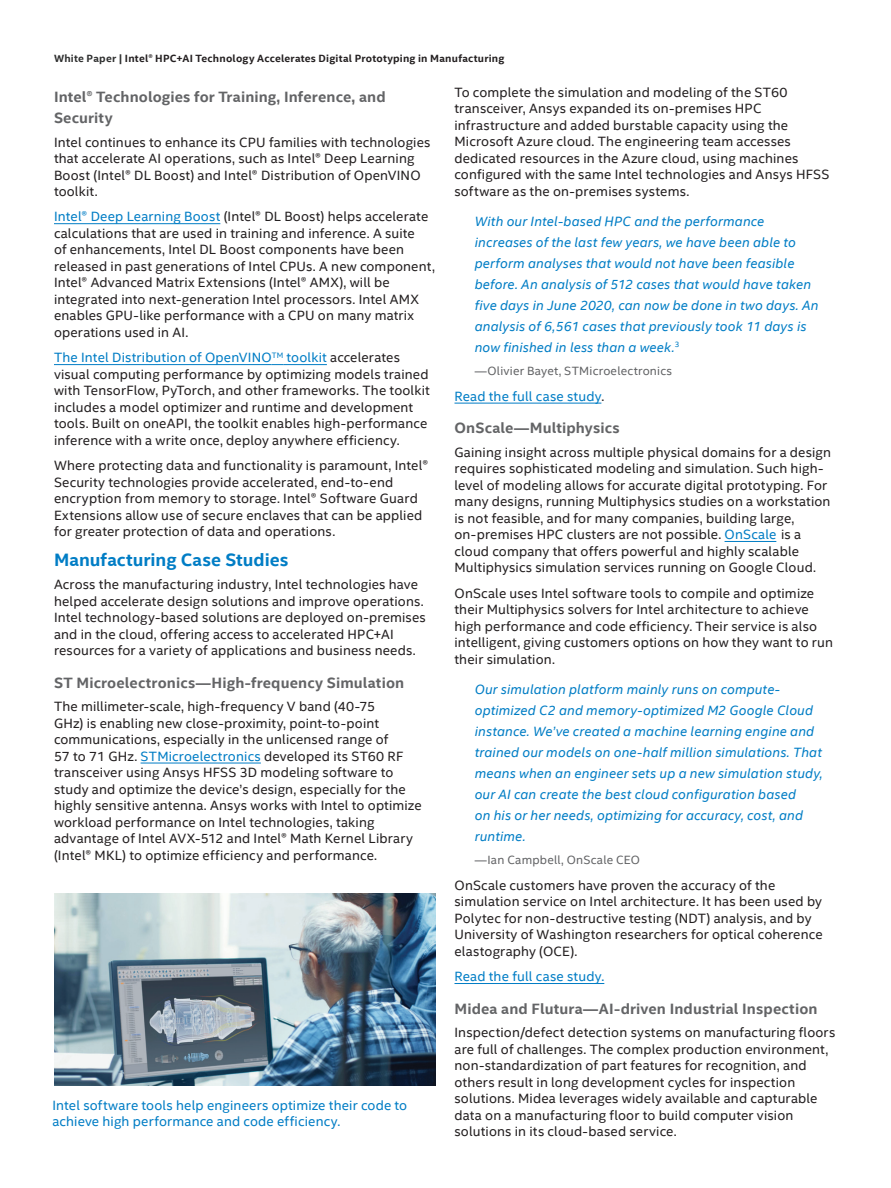
<style>
.page{position:relative;width:891px;height:1188px;background:#fff}
.page>*{position:absolute;margin:0;border:0;box-sizing:border-box;transform-origin:0 0}
.CopyHeaderBlue{font:700 18px "Intel Clear";color:#007dc5}
.CopyHeader2{font:700 15px/21px "Intel Clear";letter-spacing:.01em;color:#636466}
.MainCopy___Caption{font:13.5px/16.5px "Intel Clear";letter-spacing:.01em;color:#231f20}
.pull_quote{font:italic 13.5px/21px "Intel Clear";letter-spacing:.01em;color:#007dc5}
.MainCopy___Caption-2{font:13.5px/16.5px "Intel Clear";letter-spacing:.01em;color:#007dc5}
.quote_attribution{font:12px "Intel Clear";letter-spacing:.02em;color:#636466}
.t1{font:700 10.5px "Intel Clear";letter-spacing:.02em;color:#231f20}
.s1{color:#2e2f2f}
.s2{color:#007dc5}
.s3{color:#231f20}
</style>
<div class="page">
<hr style="left:54px;top:223px;width:166px;height:1px;background:#007dc5">
<hr style="left:54px;top:364px;width:218px;height:1px;background:#007dc5">
<hr style="left:283px;top:364px;width:44px;height:1px;background:#007dc5">
<hr style="left:141px;top:763px;width:120px;height:1px;background:#007dc5">
<hr style="left:454px;top:403px;width:147px;height:1px;background:#007dc5">
<hr style="left:725px;top:541px;width:51px;height:1px;background:#007dc5">
<hr style="left:454px;top:983px;width:150px;height:1px;background:#007dc5">
<img style="left:54px;top:893px;width:381px;height:193px">
<p class="t1" style="left:54px;top:52px;width:452px"><span class="s1">White Paper |</span> Intel® HPC+AI Technology Accelerates Digital Prototyping in Manufacturing</p>
<p class="CopyHeader2" style="left:54px;top:87px;width:333px">Intel® Technologies for Training, Inference, and<br>Security</p>
<p class="MainCopy___Caption" style="left:54px;top:134px;width:378px">Intel continues to enhance its CPU families with technologies that accelerate AI operations, such as Intel® Deep Learning Boost (Intel® DL Boost) and Intel® Distribution of OpenVINO toolkit.</p>
<p class="MainCopy___Caption" style="left:54px;top:209px;width:382px"><span class="s2">Intel® Deep Learning Boost</span> (Intel® DL Boost) helps accelerate calculations that are used in training and inference. A suite<br>of enhancements, Intel DL Boost components have been released in past generations of Intel CPUs. A new component, Intel® Advanced Matrix Extensions (Intel® AMX), will be integrated into next-generation Intel processors. Intel AMX enables GPU-like performance with a CPU on many matrix operations used in AI.</p>
<p class="MainCopy___Caption" style="left:54px;top:350px;width:377px"><span class="s2">The Intel Distribution of OpenVINO</span><sup>TM</sup> <span class="s2">toolkit</span> accelerates visual computing performance by optimizing models trained with TensorFlow, PyTorch, and other frameworks. The toolkit includes a model optimizer and runtime and development tools. Built on oneAPI, the toolkit enables high-performance inference with a write once, deploy anywhere efficiency.</p>
<p class="MainCopy___Caption" style="left:54px;top:457px;width:376px">Where protecting data and functionality is paramount, Intel® Security technologies provide accelerated, end-to-end encryption from memory to storage. Intel® Software Guard Extensions allow use of secure enclaves that can be applied for greater protection of data and operations.</p>
<p class="CopyHeaderBlue" style="left:54px;top:549px;width:236px">Manufacturing Case Studies</p>
<p class="MainCopy___Caption" style="left:54px;top:577px;width:373px">Across the manufacturing industry, Intel technologies have helped accelerate design solutions and improve operations.<br>Intel technology-based solutions are deployed on-premises and in the cloud, offering access to accelerated HPC+AI resources for a variety of applications and business needs.</p>
<p class="CopyHeader2" style="left:54px;top:672px;width:352px">ST Microelectronics—High-frequency Simulation</p>
<p class="MainCopy___Caption" style="left:54px;top:699px;width:369px">The millimeter-scale, high-frequency V band (40-75<br>GHz) is enabling new close-proximity, point-to-point communications, especially in the unlicensed range of<br>57 to 71 GHz. <span class="s2">STMicroelectronics</span> developed its ST60 RF transceiver using Ansys HFSS 3D modeling software to study and optimize the device’s design, especially for the highly sensitive antenna. Ansys works with Intel to optimize workload performance on Intel technologies, taking advantage of Intel AVX-512 and Intel® Math Kernel Library (Intel® MKL) to optimize efficiency and performance.</p>
<p class="MainCopy___Caption" style="left:454px;top:84px;width:376px">To complete the simulation and modeling of the ST60 transceiver, Ansys expanded its on-premises HPC infrastructure and added burstable capacity using the Microsoft Azure cloud. The engineering team accesses dedicated resources in the Azure cloud, using machines configured with the same Intel technologies and Ansys HFSS software as the on-premises systems.</p>
<p class="pull_quote" style="left:475px;top:211px;width:345px">With our Intel-based HPC and the performance increases of the last few years, we have been able to perform analyses that would not have been feasible before. An analysis of 512 cases that would have taken five days in June 2020, can now be done in two days. An analysis of 6,561 cases that previously took 11 days is now finished in less than a week.<sup>3</sup></p>
<p class="quote_attribution" style="left:475px;top:364px;width:199px">—Olivier Bayet, STMicroelectronics</p>
<p class="MainCopy___Caption-2" style="left:454px;top:388px;width:151px">Read the full case study<span class="s3">.</span></p>
<p class="CopyHeader2" style="left:454px;top:418px;width:167px">OnScale—Multiphysics</p>
<p class="MainCopy___Caption" style="left:454px;top:444px;width:378px">Gaining insight across multiple physical domains for a design requires sophisticated modeling and simulation. Such high&shy;level of modeling allows for accurate digital prototyping. For many designs, running Multiphysics studies on a workstation is not feasible, and for many companies, building large, on-premises HPC clusters are not possible. <span class="s2">OnScale</span> is a cloud company that offers powerful and highly scalable Multiphysics simulation services running on Google Cloud.</p>
<p class="MainCopy___Caption" style="left:454px;top:585px;width:380px">OnScale uses Intel software tools to compile and optimize their Multiphysics solvers for Intel architecture to achieve high performance and code efficiency. Their service is also intelligent, giving customers options on how they want to run their simulation.</p>
<p class="pull_quote" style="left:475px;top:679px;width:349px">Our simulation platform mainly runs on compute&shy;optimized C2 and memory-optimized M2 Google Cloud instance. We’ve created a machine learning engine and trained our models on one-half million simulations. That means when an engineer sets up a new simulation study, our AI can create the best cloud configuration based<br>on his or her needs, optimizing for accuracy, cost, and runtime.</p>
<p class="quote_attribution" style="left:475px;top:853px;width:167px">—Ian Campbell, OnScale CEO</p>
<p class="MainCopy___Caption" style="left:454px;top:877px;width:370px">OnScale customers have proven the accuracy of the simulation service on Intel architecture. It has been used by Polytec for non-destructive testing (NDT) analysis, and by University of Washington researchers for optical coherence elastography (OCE).</p>
<p class="MainCopy___Caption-2" style="left:454px;top:969px;width:151px">Read the full case study.</p>
<p class="CopyHeader2" style="left:454px;top:998px;width:365px">Midea and Flutura—AI-driven Industrial Inspection</p>
<p class="MainCopy___Caption" style="left:454px;top:1024px;width:382px">Inspection/defect detection systems on manufacturing floors are full of challenges. The complex production environment, non-standardization of part features for recognition, and others result in long development cycles for inspection solutions. Midea leverages widely available and capturable data on a manufacturing floor to build computer vision solutions in its cloud-based service.</p>
<p class="MainCopy___Caption-2" style="left:52px;top:1097px;width:356px">Intel software tools help engineers optimize their code to achieve high performance and code efficiency.</p>
</div>
